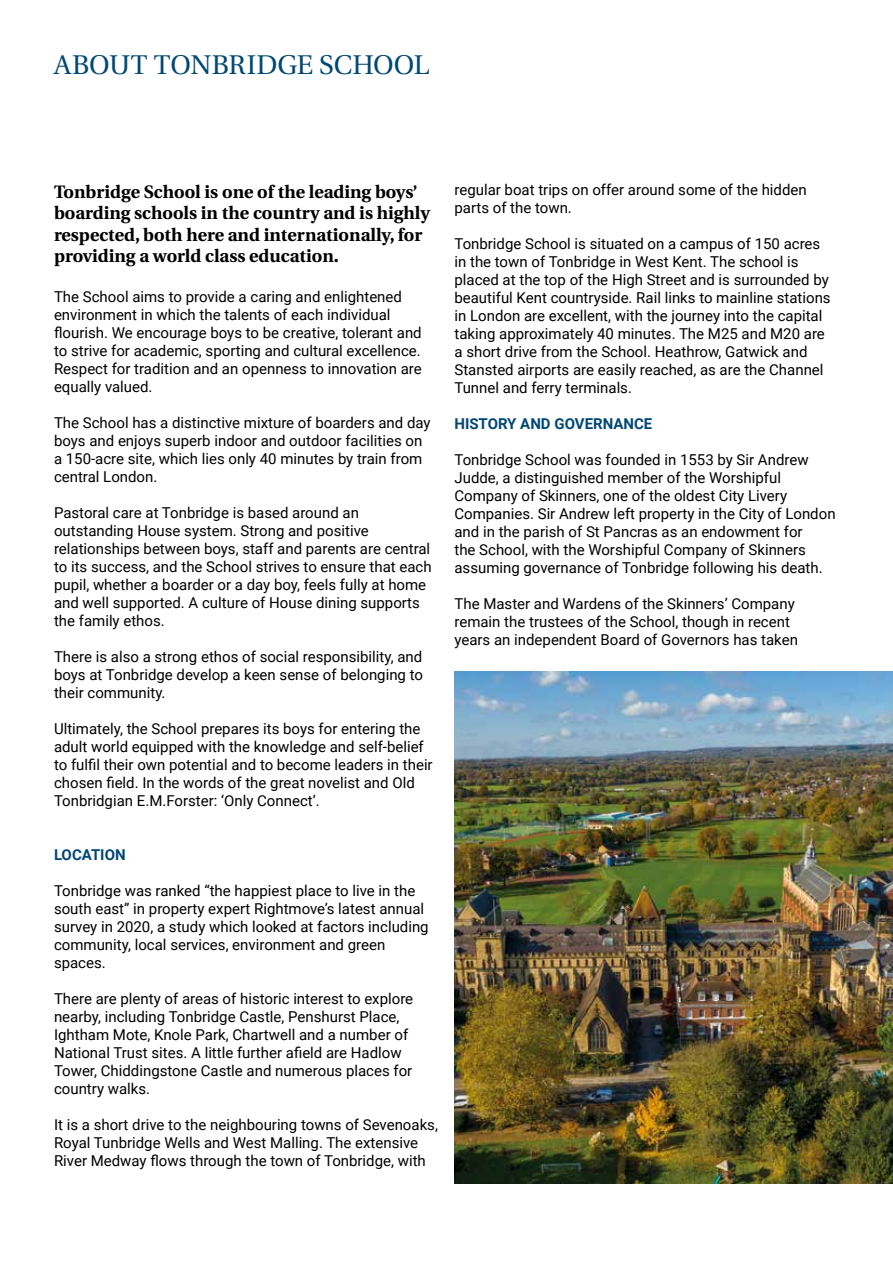
<style>
.page{position:relative;width:893px;height:1263px;background:#fff}
.page>*{position:absolute;margin:0;border:0;box-sizing:border-box;transform-origin:0 0}
.t1{font:27px "Heuristica";color:#004874}
.t2{font:700 18px/21.6px "Heuristica";color:#000}
.t3{font:15px/18px "Roboto";color:#000}
.t4{font:700 15px "Roboto";color:#004874}
</style>
<div class="page">
<img style="left:454px;top:672px;width:439px;height:511px">
<h1 class="t1" style="left:54px;top:44px;width:376px">ABOUT TONBRIDGE SCHOOL</h1>
<p class="t2" style="left:54px;top:180px;width:377px">Tonbridge School is one of the leading boys’ boarding schools in the country and is highly respected, both here and internationally, for providing a world class education.</p>
<p class="t3" style="left:54px;top:287px;width:369px">The School aims to provide a caring and enlightened environment in which the talents of each individual flourish. We encourage boys to be creative, tolerant and to strive for academic, sporting and cultural excellence.<br>Respect for tradition and an openness to innovation are equally valued.</p>
<p class="t3" style="left:54px;top:413px;width:378px">The School has a distinctive mixture of boarders and day boys and enjoys superb indoor and outdoor facilities on a 150-acre site, which lies only 40 minutes by train from central London.</p>
<p class="t3" style="left:54px;top:503px;width:379px">Pastoral care at Tonbridge is based around an outstanding House system. Strong and positive relationships between boys, staff and parents are central to its success, and the School strives to ensure that each pupil, whether a boarder or a day boy, feels fully at home and well supported. A culture of House dining supports the family ethos.</p>
<p class="t3" style="left:54px;top:647px;width:370px;text-align:justify">There is also a strong ethos of social responsibility, and boys at Tonbridge develop a keen sense of belonging to their community.</p>
<p class="t3" style="left:54px;top:719px;width:380px">Ultimately, the School prepares its boys for entering the adult world equipped with the knowledge and self-belief to fulfil their own potential and to become leaders in their chosen field. In the words of the great novelist and Old Tonbridgian E.M.Forster: ‘Only Connect’.</p>
<p class="t4" style="left:54px;top:844px;width:73px">LOCATION</p>
<p class="t3" style="left:54px;top:881px;width:376px">Tonbridge was ranked “the happiest place to live in the south east” in property expert Rightmove’s latest annual survey in 2020, a study which looked at factors including community, local services, environment and green spaces.</p>
<p class="t3" style="left:54px;top:989px;width:361px">There are plenty of areas of historic interest to explore nearby, including Tonbridge Castle, Penshurst Place, Ightham Mote, Knole Park, Chartwell and a number of National Trust sites. A little further afield are Hadlow Tower, Chiddingstone Castle and numerous places for country walks.</p>
<p class="t3" style="left:54px;top:1115px;width:385px">It is a short drive to the neighbouring towns of Sevenoaks,<br>Royal Tunbridge Wells and West Malling. The extensive<br>River Medway flows through the town of Tonbridge, with</p>
<p class="t3" style="left:454px;top:180px;width:354px">regular boat trips on offer around some of the hidden parts of the town.</p>
<p class="t3" style="left:454px;top:234px;width:378px">Tonbridge School is situated on a campus of 150 acres in the town of Tonbridge in West Kent. The school is placed at the top of the High Street and is surrounded by beautiful Kent countryside. Rail links to mainline stations in London are excellent, with the journey into the capital taking approximately 40 minutes. The M25 and M20 are a short drive from the School. Heathrow, Gatwick and Stansted airports are easily reached, as are the Channel Tunnel and ferry terminals.</p>
<p class="t4" style="left:454px;top:413px;width:199px">HISTORY AND GOVERNANCE</p>
<p class="t3" style="left:454px;top:450px;width:383px">Tonbridge School was founded in 1553 by Sir Andrew Judde, a distinguished member of the Worshipful Company of Skinners, one of the oldest City Livery Companies. Sir Andrew left property in the City of London and in the parish of St Pancras as an endowment for<br>the School, with the Worshipful Company of Skinners assuming governance of Tonbridge following his death.</p>
<p class="t3" style="left:454px;top:594px;width:345px">The Master and Wardens of the Skinners’ Company remain the trustees of the School, though in recent years an independent Board of Governors has taken</p>
</div>
